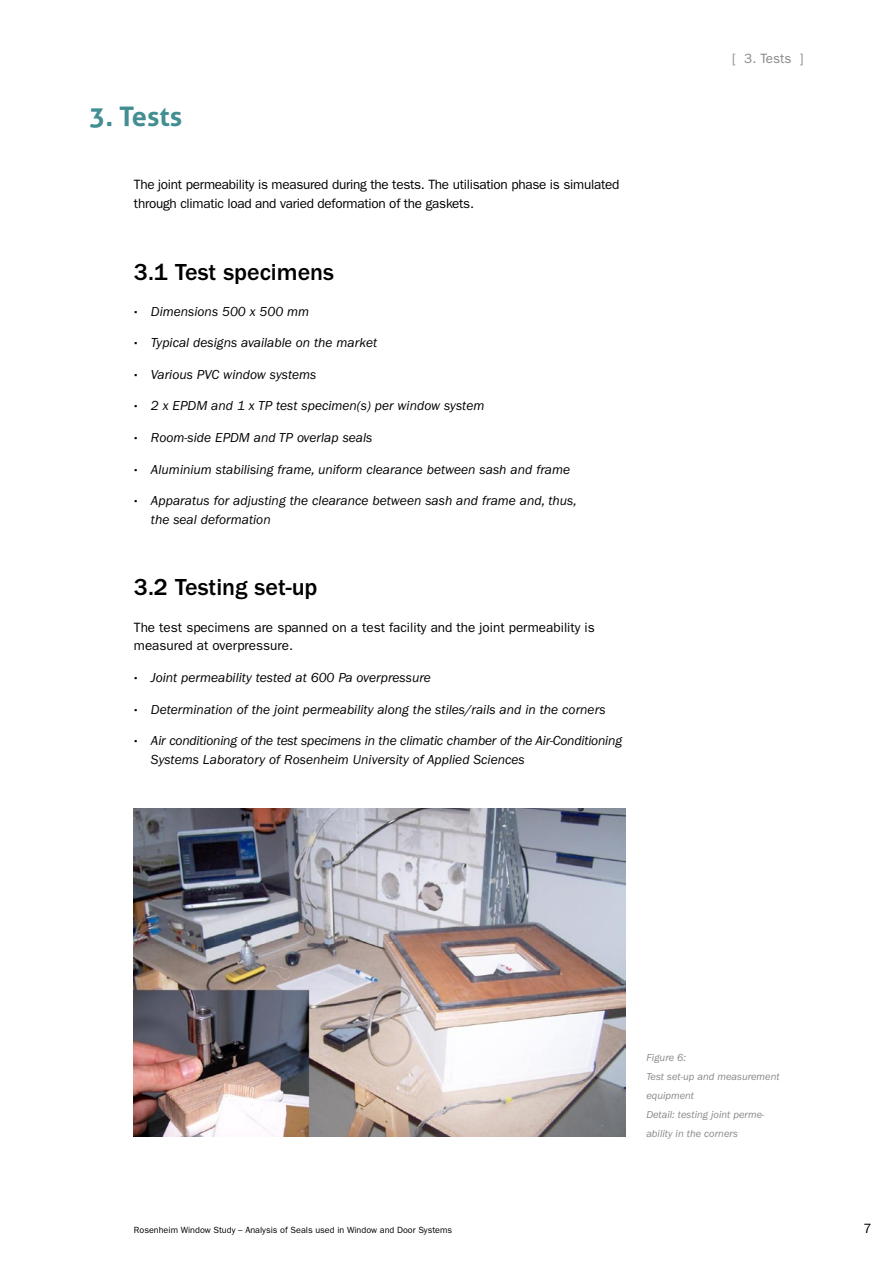
<style>
.page{position:relative;width:893px;height:1263px;background:#fff}
.page>*{position:absolute;margin:0;border:0;box-sizing:border-box;transform-origin:0 0}
.t1{font:700 27px "Aller";color:#438e92}
.t2{font:500 24px "ITC Franklin Gothic Std";color:#000}
.t3{font:italic 13.5px/18.9px "ITC Franklin Gothic Std";color:#000}
.t4{font:13.5px/18.9px "ITC Franklin Gothic Std";letter-spacing:-.02em;color:#000}
.t5{font:13.5px/18.9px "ITC Franklin Gothic Std";color:#000}
.t6{font:13.5px "ITC Franklin Gothic Std";color:#87888a}
.t7{font:italic 10.5px/18.9px "ITC Franklin Gothic Std";color:#87888a}
.t8{font:9px "ITC Franklin Gothic Std";color:#000}
.s1{font-weight:600;font-style:normal}
</style>
<div class="page">
<img style="left:134px;top:808px;width:491px;height:329px">
<h1 class="t1" style="left:89px;top:100px;width:94px">3. Tests</h1>
<p class="t4" style="left:134px;top:175px;width:487px">The joint permeability is measured during the tests. The utilisation phase is simulated through climatic load and varied deformation of the gaskets.</p>
<h2 class="t2" style="left:134px;top:258px;width:202px">3.1 Test specimens</h2>
<p class="t3" style="left:134px;top:302px;width:177px"><span class="s1">·</span> Dimensions 500 x 500 mm</p>
<p class="t3" style="left:134px;top:334px;width:245px"><span class="s1">·</span> Typical designs available on the market</p>
<p class="t3" style="left:134px;top:365px;width:184px"><span class="s1">·</span> Various PVC window systems</p>
<p class="t3" style="left:134px;top:397px;width:352px"><span class="s1">·</span> 2 x EPDM and 1 x TP test specimen(s) per window system</p>
<p class="t3" style="left:134px;top:428px;width:240px"><span class="s1">·</span> Room-side EPDM and TP overlap seals</p>
<p class="t3" style="left:134px;top:460px;width:438px"><span class="s1">·</span> Aluminium stabilising frame, uniform clearance between sash and frame</p>
<p class="t3" style="left:151px;top:491px;width:427px;text-indent:-17px"><span class="s1">·</span> Apparatus for adjusting the clearance between sash and frame and, thus, the seal deformation</p>
<h2 class="t2" style="left:134px;top:574px;width:185px">3.2 Testing set-up</h2>
<p class="t5" style="left:134px;top:617px;width:462px">The test specimens are spanned on a test facility and the joint permeability is measured at overpressure.</p>
<p class="t3" style="left:134px;top:668px;width:298px"><span class="s1">·</span> Joint permeability tested at 600 Pa overpressure</p>
<p class="t3" style="left:134px;top:700px;width:473px"><span class="s1">·</span> Determination of the joint permeability along the stiles/rails and in the corners</p>
<p class="t3" style="left:151px;top:731px;width:473px;text-indent:-17px"><span class="s1">·</span> Air conditioning of the test specimens in the climatic chamber of the Air-Conditioning<br>Systems Laboratory of Rosenheim University of Applied Sciences</p>
<p class="t6" style="left:732px;top:51px;width:73px">[ 3. Tests ]</p>
<p class="t7" style="left:646px;top:1048px;width:135px">Figure 6:<br>Test set-up and measurement equipment<br>Detail: testing joint perme&shy;ability in the corners</p>
<p class="t8" style="left:134px;top:1225px;width:320px">Rosenheim Window Study – Analysis of Seals used in Window and Door Systems</p>
<p class="t4" style="left:864px;top:1219px;width:10px">7</p>
</div>
